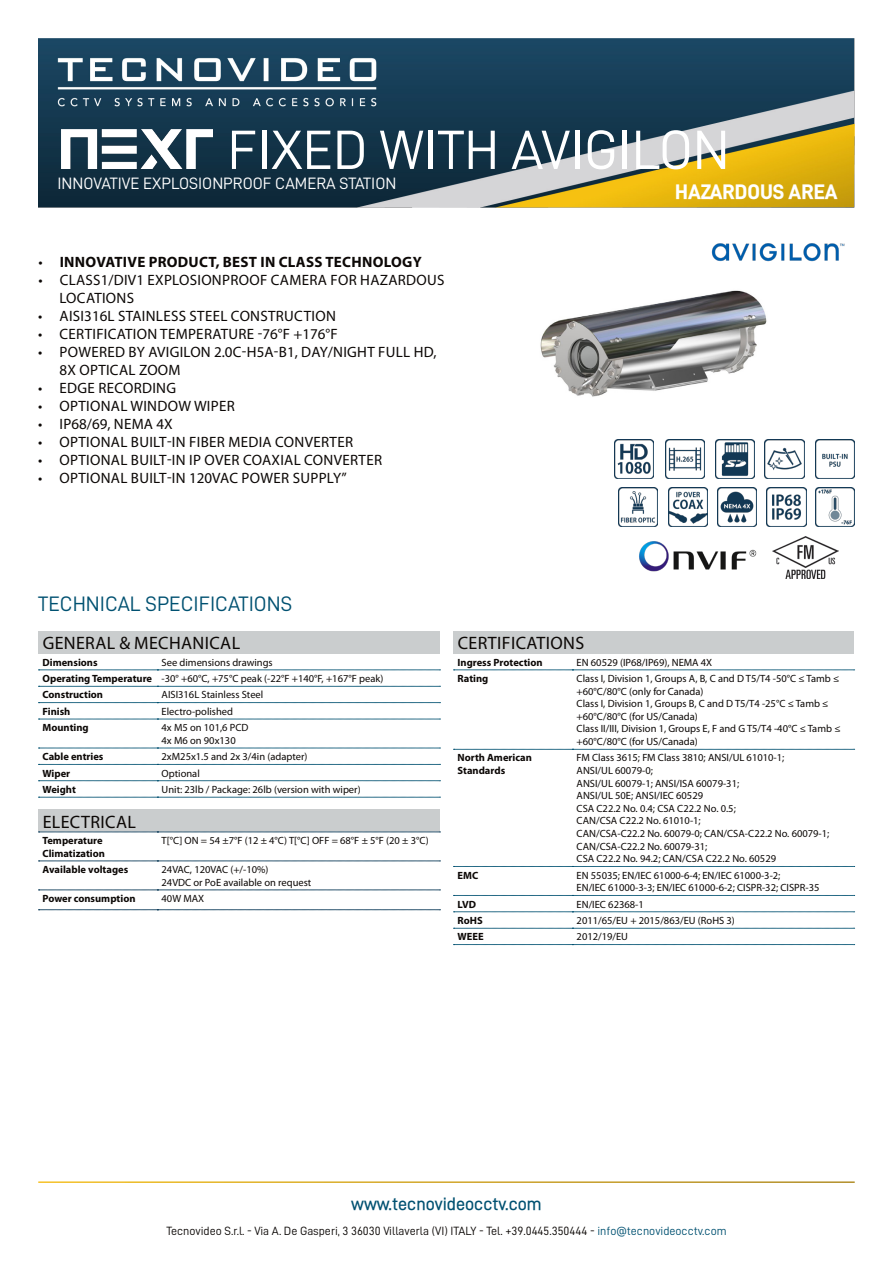
<style>
.page{position:relative;width:893px;height:1263px;background:#fff}
.page>*{position:absolute;margin:0;border:0;box-sizing:border-box;transform-origin:0 0}
.Titolo{font:55.5px "D DIN PRO Regular";color:#fff}
.TECHNICAL_SPECIFICATIONS{font:21px "D DIN PRO Regular";color:#005171}
.t1{font:700 21px "D DIN PRO Extra";color:#fff}
.Titoletti{font:18px "Myriad Pro";letter-spacing:.02em;color:#0c0806}
.t2{font:18px "D DIN PRO Medium";color:#005171}
.Sottotitolo{font:16.5px "D DIN PRO Regular";color:#fff}
.t3{font:15px/18px "Myriad Pro";letter-spacing:.02em;color:#0c0806}
.t4{font:700 15px "Myriad Pro";letter-spacing:.02em;color:#0c0806}
.t5{font:12px "D DIN PRO Regular";color:#0c0806}
.Testo{font:10.5px/12.6px "Myriad Pro";color:#0c0806}
.Testo-2{font:700 10.5px/12.6px "Myriad Pro";color:#0c0806}
.s1{font-weight:400}
.s2{color:#005171}
</style>
<div class="page">
<img style="left:38px;top:38px;width:817px;height:169px">
<img style="left:61px;top:130px;width:152px;height:39px">
<div style="left:38px;top:631px;width:402px;height:22px;background:#cacdce"></div>
<svg style="left:38px;top:670px;width:402px;height:1px"></svg>
<svg style="left:38px;top:686px;width:402px;height:1px"></svg>
<svg style="left:38px;top:702px;width:402px;height:1px"></svg>
<svg style="left:38px;top:719px;width:402px;height:1px"></svg>
<svg style="left:38px;top:748px;width:402px;height:1px"></svg>
<svg style="left:38px;top:764px;width:402px;height:1px"></svg>
<svg style="left:38px;top:780px;width:402px;height:1px"></svg>
<svg style="left:38px;top:797px;width:402px;height:1px"></svg>
<div style="left:38px;top:810px;width:402px;height:22px;background:#cacdce"></div>
<svg style="left:38px;top:832px;width:402px;height:1px"></svg>
<svg style="left:38px;top:861px;width:402px;height:1px"></svg>
<svg style="left:38px;top:890px;width:402px;height:1px"></svg>
<svg style="left:38px;top:909px;width:402px;height:1px"></svg>
<div style="left:453px;top:631px;width:401px;height:22px;background:#cacdce"></div>
<svg style="left:453px;top:670px;width:402px;height:1px"></svg>
<svg style="left:453px;top:749px;width:402px;height:1px"></svg>
<svg style="left:453px;top:866px;width:402px;height:1px"></svg>
<svg style="left:453px;top:895px;width:402px;height:1px"></svg>
<svg style="left:453px;top:911px;width:402px;height:1px"></svg>
<svg style="left:453px;top:928px;width:402px;height:1px"></svg>
<svg style="left:453px;top:944px;width:402px;height:1px"></svg>
<img style="left:540px;top:290px;width:227px;height:107px">
<img style="left:717px;top:487px;width:39px;height:40px">
<img style="left:619px;top:487px;width:39px;height:40px">
<img style="left:767px;top:487px;width:39px;height:40px">
<img style="left:816px;top:487px;width:39px;height:40px">
<img style="left:668px;top:488px;width:39px;height:39px">
<img style="left:711px;top:243px;width:134px;height:19px">
<img style="left:765px;top:439px;width:39px;height:39px">
<img style="left:816px;top:439px;width:39px;height:39px">
<img style="left:614px;top:439px;width:40px;height:39px">
<img style="left:665px;top:439px;width:39px;height:39px">
<img style="left:716px;top:439px;width:39px;height:39px">
<img style="left:639px;top:541px;width:117px;height:30px">
<img style="left:773px;top:536px;width:65px;height:42px">
<p class="Titolo" style="left:227px;top:120px;width:504px">FIXED WITH AVIGILON</p>
<p class="Sottotitolo" style="left:57px;top:174px;width:340px">INNOVATIVE EXPLOSIONPROOF CAMERA STATION</p>
<h2 class="t1" style="left:675px;top:180px;width:164px">HAZARDOUS AREA</h2>
<p class="t4" style="left:38px;top:253px;width:385px"><span class="s1">•</span> INNOVATIVE PRODUCT, BEST IN CLASS TECHNOLOGY</p>
<p class="t3" style="left:60px;top:271px;width:387px;text-indent:-21px">• CLASS1/DIV1 EXPLOSIONPROOF CAMERA FOR HAZARDOUS<br>LOCATIONS</p>
<p class="t3" style="left:38px;top:307px;width:299px">• AISI316L STAINLESS STEEL CONSTRUCTION</p>
<p class="t3" style="left:38px;top:325px;width:301px">• CERTIFICATION TEMPERATURE -76°F +176°F</p>
<p class="t3" style="left:60px;top:343px;width:379px;text-indent:-21px">• POWERED BY AVIGILON 2.0C-H5A-B1, DAY/NIGHT FULL HD,<br>8X OPTICAL ZOOM</p>
<p class="t3" style="left:38px;top:379px;width:139px">• EDGE RECORDING</p>
<p class="t3" style="left:38px;top:397px;width:198px">• OPTIONAL WINDOW WIPER</p>
<p class="t3" style="left:38px;top:415px;width:136px">• IP68/69, NEMA 4X</p>
<p class="t3" style="left:38px;top:433px;width:316px">• OPTIONAL BUILT-IN FIBER MEDIA CONVERTER</p>
<p class="t3" style="left:38px;top:451px;width:345px">• OPTIONAL BUILT-IN IP OVER COAXIAL CONVERTER</p>
<p class="t3" style="left:38px;top:469px;width:310px">• OPTIONAL BUILT-IN 120VAC POWER SUPPLY”</p>
<p class="TECHNICAL_SPECIFICATIONS" style="left:38px;top:592px;width:255px">TECHNICAL SPECIFICATIONS</p>
<p class="Titoletti" style="left:43px;top:632px;width:199px">GENERAL &amp; MECHANICAL</p>
<p class="Testo-2" style="left:43px;top:655px;width:57px">Dimensions</p>
<p class="Testo" style="left:162px;top:656px;width:113px">See dimensions drawings</p>
<p class="Testo-2" style="left:43px;top:672px;width:111px">Operating Temperature</p>
<p class="Testo" style="left:162px;top:672px;width:223px">-30° +60°C, +75°C peak (-22°F +140°F, +167°F peak)</p>
<p class="Testo-2" style="left:43px;top:688px;width:62px">Construction</p>
<p class="Testo" style="left:162px;top:688px;width:103px">AISI316L Stainless Steel</p>
<p class="Testo-2" style="left:43px;top:705px;width:29px">Finish</p>
<p class="Testo" style="left:162px;top:705px;width:73px">Electro-polished</p>
<p class="Testo-2" style="left:43px;top:721px;width:48px">Mounting</p>
<p class="Testo" style="left:162px;top:721px;width:88px">4x M5 on 101,6 PCD<br>4x M6 on 90x130</p>
<p class="Testo-2" style="left:43px;top:750px;width:62px">Cable entries</p>
<p class="Testo" style="left:162px;top:750px;width:147px">2xM25x1.5 and 2x 3/4in (adapter)</p>
<p class="Testo-2" style="left:43px;top:766px;width:29px">Wiper</p>
<p class="Testo" style="left:162px;top:766px;width:40px">Optional</p>
<p class="Testo-2" style="left:43px;top:783px;width:35px">Weight</p>
<p class="Testo" style="left:162px;top:783px;width:201px">Unit: 23lb / Package: 26lb (version with wiper)</p>
<p class="Titoletti" style="left:43px;top:810px;width:95px">ELECTRICAL</p>
<p class="Testo-2" style="left:43px;top:834px;width:64px">Temperature<br>Climatization</p>
<p class="Testo" style="left:162px;top:834px;width:269px">T[°C] ON = 54 ±7°F (12 ± 4°C) T[°C] OFF = 68°F ± 5°F (20 ± 3°C)</p>
<p class="Testo-2" style="left:43px;top:863px;width:87px">Available voltages</p>
<p class="Testo" style="left:162px;top:863px;width:151px">24VAC, 120VAC (+/-10%)<br>24VDC or PoE available on request</p>
<p class="Testo-2" style="left:43px;top:892px;width:95px">Power consumption</p>
<p class="Testo" style="left:162px;top:892px;width:44px">40W MAX</p>
<p class="Titoletti" style="left:458px;top:632px;width:128px">CERTIFICATIONS</p>
<p class="Testo-2" style="left:458px;top:655px;width:87px">Ingress Protection</p>
<p class="Testo" style="left:577px;top:656px;width:137px">EN 60529 (IP68/IP69), NEMA 4X</p>
<p class="Testo-2" style="left:458px;top:672px;width:32px">Rating</p>
<p class="Testo" style="left:577px;top:672px;width:265px">Class I, Division 1, Groups A, B, C and D T5/T4 -50°C ≤ Tamb ≤ +60°C/80°C (only for Canada)<br>Class I, Division 1, Groups B, C and D T5/T4 -25°C ≤ Tamb ≤ +60°C/80°C (for US/Canada)<br>Class II/III, Division 1, Groups E, F and G T5/T4 -40°C ≤ Tamb ≤ +60°C/80°C (for US/Canada)</p>
<p class="Testo-2" style="left:458px;top:751px;width:76px">North American<br>Standards</p>
<p class="Testo" style="left:577px;top:751px;width:209px">FM Class 3615; FM Class 3810; ANSI/UL 61010-1;</p>
<p class="Testo" style="left:577px;top:764px;width:164px">ANSI/UL 60079-0;<br>ANSI/UL 60079-1; ANSI/ISA 60079-31;<br>ANSI/UL 50E; ANSI/IEC 60529<br>CSA C22.2 No. 0.4; CSA C22.2 No. 0.5;</p>
<p class="Testo" style="left:577px;top:814px;width:254px">CAN/CSA C22.2 No. 61010-1;<br>CAN/CSA-C22.2 No. 60079-0; CAN/CSA-C22.2 No. 60079-1; CAN/CSA-C22.2 No. 60079-31;<br>CSA C22.2 No. 94.2; CAN/CSA C22.2 No. 60529</p>
<p class="Testo-2" style="left:458px;top:868px;width:22px">EMC</p>
<p class="Testo" style="left:577px;top:868px;width:205px">EN 55035; EN/IEC 61000-6-4; EN/IEC 61000-3-2;</p>
<p class="Testo" style="left:577px;top:881px;width:244px">EN/IEC 61000-3-3; EN/IEC 61000-6-2; CISPR-32; CISPR-35</p>
<p class="Testo-2" style="left:458px;top:897px;width:20px">LVD</p>
<p class="Testo" style="left:577px;top:897px;width:69px">EN/IEC 62368-1</p>
<p class="Testo-2" style="left:458px;top:914px;width:27px">RoHS</p>
<p class="Testo" style="left:577px;top:914px;width:160px">2011/65/EU + 2015/863/EU (RoHS 3)</p>
<p class="Testo-2" style="left:458px;top:930px;width:28px">WEEE</p>
<p class="Testo" style="left:577px;top:930px;width:53px">2012/19/EU</p>
<h3 class="t2" style="left:351px;top:1194px;width:192px">www.tecnovideocctv.com</h3>
<p class="t5" style="left:166px;top:1224px;width:562px">Tecnovideo S.r.l. - Via A. De Gasperi, 3 36030 Villaverla (VI) ITALY - Tel. +39.0445.350444 - <span class="s2">info@tecnovideocctv.com</span></p>
</div>
